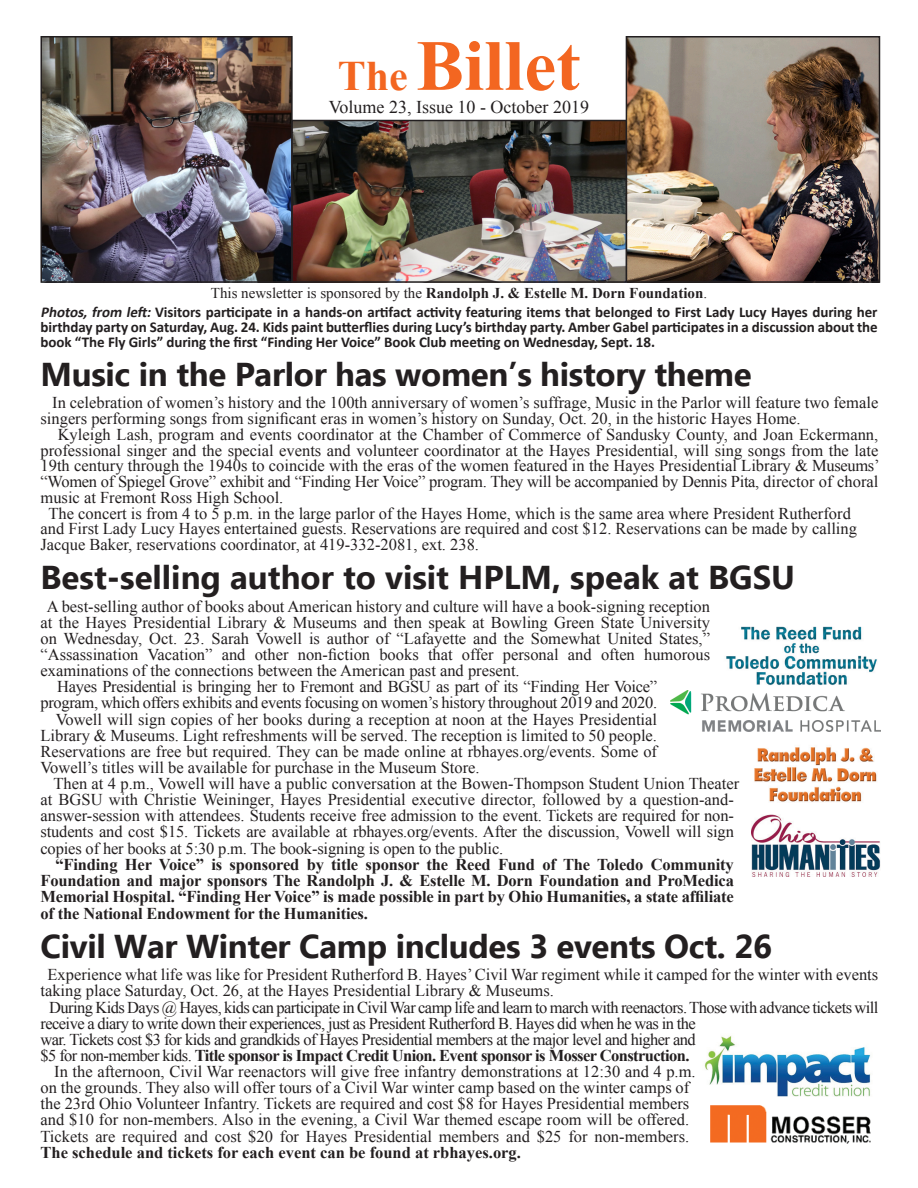
<style>
.page{position:relative;width:918px;height:1188px;background:#fff}
.page>*{position:absolute;margin:0;border:0;box-sizing:border-box;transform-origin:0 0}
.t1{font:700 72px "Times New Roman";color:#f36621}
.t2{font:700 33px "Ebrima";letter-spacing:-.01em;color:#231f20}
.t3{font:18px "Times New Roman";color:#231f20}
.t4{font:16.5px/16.2px "Times New Roman";color:#231f20}
.t5{font:16.5px/16.2px "Times New Roman";letter-spacing:-.035em;color:#231f20}
.t6{font:700 16.5px/16.4px "Times New Roman";letter-spacing:-.01em;color:#231f20;text-align:justify}
.t7{font:16.5px/16.2px "Times New Roman";letter-spacing:-.02em;color:#231f20;text-align:right}
.t8{font:700 15px/15px "Calibri";letter-spacing:-.005em;color:#231f20;text-align:justify}
.t9{font:700 15px "Times New Roman";color:#231f20}
.s1{font-size:42px}
.s2{font-weight:400}
.s3{font-style:italic}
.s4{font-weight:700}
</style>
<div class="page">
<img style="left:43px;top:39px;width:247px;height:241px">
<div style="left:40px;top:36px;width:253px;height:247px;border:2px solid #231f20"></div>
<img style="left:629px;top:39px;width:248px;height:241px">
<div style="left:626px;top:36px;width:254px;height:247px;border:2px solid #231f20"></div>
<img style="left:294px;top:123px;width:330px;height:157px">
<div style="left:291px;top:120px;width:336px;height:163px;border:2px solid #231f20"></div>
<img style="left:726px;top:626px;width:151px;height:60px">
<img style="left:751px;top:814px;width:129px;height:62px">
<img style="left:754px;top:747px;width:123px;height:55px">
<img style="left:671px;top:690px;width:210px;height:42px">
<img style="left:704px;top:1036px;width:167px;height:61px">
<img style="left:710px;top:1105px;width:161px;height:39px">
<p class="t1" style="left:338px;top:16px;width:244px"><span class="s1">The</span> Billet</p>
<p class="t3" style="left:329px;top:95px;width:262px">Volume 23, Issue 10 - October 2019</p>
<p class="t9" style="left:211px;top:282px;width:498px"><span class="s2">This newsletter is sponsored by the</span> Randolph J. &amp; Estelle M. Dorn Foundation<span class="s2">.</span></p>
<p class="t8" style="left:40px;top:305px;width:839px"><span class="s3">Photos, from left:</span> Visitors participate in a hands-on artifact activity featuring items that belonged to First Lady Lucy Hayes during her birthday party on Saturday, Aug. 24. Kids paint butterflies during Lucy’s birthday party. Amber Gabel participates in a discussion about the book “The Fly Girls” during the first “Finding Her Voice” Book Club meeting on Wednesday, Sept. 18.</p>
<p class="t2" style="left:40px;top:350px;width:713px">Music in the Parlor has women’s history theme</p>
<p class="t4" style="left:40px;top:395px;width:839px;line-height:15.8px;text-indent:12px">In celebration of women’s history and the 100th anniversary of women’s suffrage, Music in the Parlor will feature two female singers performing songs from significant eras in women’s history on Sunday, Oct. 20, in the historic Hayes Home.</p>
<p class="t4" style="left:40px;top:426px;width:841px;line-height:15.8px;text-align:justify;text-indent:17px">Kyleigh Lash, program and events coordinator at the Chamber of Commerce of Sandusky County, and Joan Eckermann, professional singer and the special events and volunteer coordinator at the Hayes Presidential, will sing songs from the late 19th century through the 1940s to coincide with the eras of the women featured in the Hayes Presidential Library &amp; Museums’ “Women of Spiegel Grove” exhibit and “Finding Her Voice” program. They will be accompanied by Dennis Pita, director of choral music at Fremont Ross High School.</p>
<p class="t4" style="left:40px;top:505px;width:818px;line-height:15.8px;text-indent:8px">The concert is from 4 to 5 p.m. in the large parlor of the Hayes Home, which is the same area where President Rutherford and First Lady Lucy Hayes entertained guests. Reservations are required and cost $12. Reservations can be made by calling<br>Jacque Baker, reservations coordinator, at 419-332-2081, ext. 238.</p>
<p class="t2" style="left:40px;top:553px;width:756px">Best-selling author to visit HPLM, speak at BGSU</p>
<p class="t4" style="left:40px;top:598px;width:671px;text-align:justify;text-indent:6px">A best-selling author of books about American history and culture will have a book-signing reception at the Hayes Presidential Library &amp; Museums and then speak at Bowling Green State University on Wednesday, Oct. 23. Sarah Vowell is author of “Lafayette and the Somewhat United States,” “Assassination Vacation” and other non-fiction books that offer personal and often humorous examinations of the connections between the American past and present.</p>
<p class="t7" style="left:40px;top:678px;width:618px">Hayes Presidential is bringing her to Fremont and BGSU as part of its “Finding Her Voice” program, which offers exhibits and events focusing on women’s history throughout 2019 and 2020.</p>
<p class="t4" style="left:40px;top:711px;width:618px;text-align:justify;text-indent:15px">Vowell will sign copies of her books during a reception at noon at the Hayes Presidential Library &amp; Museums. Light refreshments will be served. The reception is limited to 50 people.<br>Reservations are free but required. They can be made online at rbhayes.org/events. Some of Vowell’s titles will be available for purchase in the Museum Store.</p>
<p class="t4" style="left:40px;top:775px;width:700px;text-indent:13px">Then at 4 p.m., Vowell will have a public conversation at the Bowen-Thompson Student Union Theater at BGSU with Christie Weininger, Hayes Presidential executive director, followed by a question-and&shy;answer-session with attendees. Students receive free admission to the event. Tickets are required for non&shy;students and cost $15. Tickets are available at rbhayes.org/events. After the discussion, Vowell will sign copies of her books at 5:30 p.m. The book-signing is open to the public.</p>
<p class="t6" style="left:40px;top:856px;width:695px;text-indent:15px">“Finding Her Voice” is sponsored by title sponsor the Reed Fund of The Toledo Community Foundation and major sponsors The Randolph J. &amp; Estelle M. Dorn Foundation and ProMedica Memorial Hospital. “Finding Her Voice” is made possible in part by Ohio Humanities, a state affiliate of the National Endowment for the Humanities.</p>
<p class="t2" style="left:40px;top:922px;width:733px">Civil War Winter Camp includes 3 events Oct. 26</p>
<p class="t4" style="left:40px;top:966px;width:839px;text-indent:7px">Experience what life was like for President Rutherford B. Hayes’ Civil War regiment while it camped for the winter with events taking place Saturday, Oct. 26, at the Hayes Presidential Library &amp; Museums.</p>
<p class="t5" style="left:40px;top:999px;width:839px;text-indent:9px">During Kids Days @ Hayes, kids can participate in Civil War camp life and learn to march with reenactors. Those with advance tickets will receive a diary to write down their experiences, just as President Rutherford B. Hayes did when he was in the<br>war. Tickets cost $3 for kids and grandkids of Hayes Presidential members at the major level and higher and<br>$5 for non-member kids. <span class="s4">Title sponsor is Impact Credit Union. Event sponsor is Mosser Construction.</span></p>
<p class="t4" style="left:40px;top:1063px;width:657px;text-indent:14px">In the afternoon, Civil War reenactors will give free infantry demonstrations at 12:30 and 4 p.m. on the grounds. They also will offer tours of a Civil War winter camp based on the winter camps of the 23rd Ohio Volunteer Infantry. Tickets are required and cost $8 for Hayes Presidential members and $10 for non-members. Also in the evening, a Civil War themed escape room will be offered.<br>Tickets are required and cost $20 for Hayes Presidential members and $25 for non-members.<br><span class="s4">The schedule and tickets for each event can be found at rbhayes.org.</span></p>
</div>
